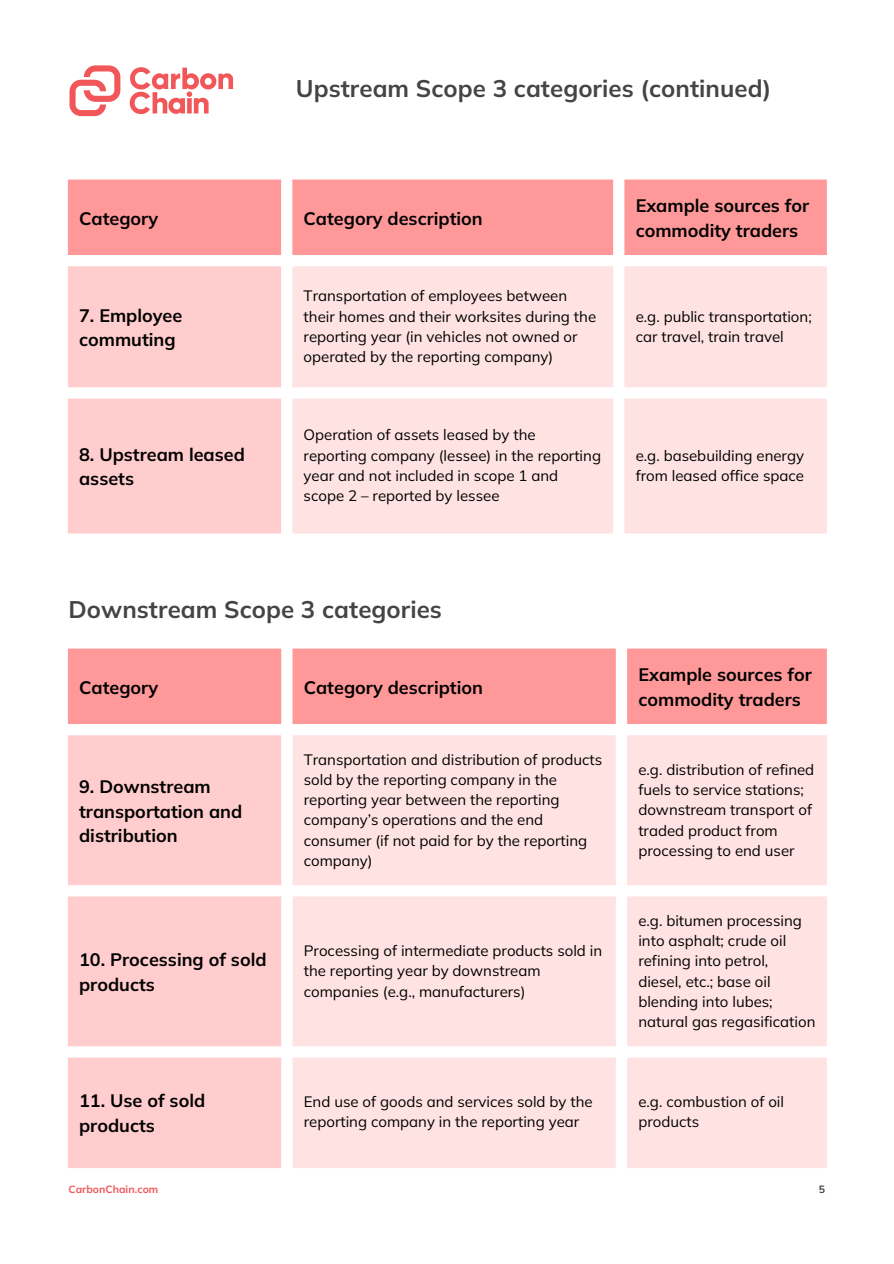
<style>
.page{position:relative;width:894px;height:1264px;background:#fff}
.page>*{position:absolute;margin:0;border:0;box-sizing:border-box;transform-origin:0 0}
.t1{font:700 24px "Mulish";letter-spacing:.005em;color:#444}
.t2{font:700 18px/24.8px "Mulish";color:#000}
.t3{font:15px/20.2px "Mulish";color:#000}
.t4{font:700 10.5px "Mulish";letter-spacing:.005em;color:#f15859}
.t5{font:700 10.5px "Mulish";color:#444}
</style>
<div class="page">
<div style="left:68px;top:179px;width:758px;height:76px;background:#f99"></div>
<div style="left:68px;top:266px;width:213px;height:267px;background:#ffcdcd"></div>
<div style="left:292px;top:266px;width:534px;height:267px;background:#ffe3e3"></div>
<svg style="left:130px;top:67px;width:103px;height:47px"></svg>
<svg style="left:69px;top:65px;width:51px;height:51px"></svg>
<div style="left:68px;top:648px;width:758px;height:76px;background:#f99"></div>
<div style="left:68px;top:735px;width:213px;height:433px;background:#ffcdcd"></div>
<svg style="left:292px;top:735px;width:534px;height:433px;background:#ffe5e5"></svg>
<h1 class="t1" style="left:296px;top:73px;width:476px">Upstream Scope 3 categories (continued)</h1>
<p class="t2" style="left:79px;top:205px;width:80px">Category</p>
<p class="t2" style="left:303px;top:205px;width:181px">Category description</p>
<p class="t2" style="left:79px;top:302px;width:105px">7. Employee commuting</p>
<p class="t2" style="left:79px;top:441px;width:167px">8. Upstream leased assets</p>
<p class="t3" style="left:303px;top:285px;width:294px">Transportation of employees between their homes and their worksites during the reporting year (in vehicles not owned or operated by the reporting company)</p>
<p class="t3" style="left:303px;top:424px;width:299px">Operation of assets leased by the reporting company (lessee) in the reporting year and not included in scope 1 and scope 2 – reported by lessee</p>
<p class="t2" style="left:635px;top:193px;width:175px">Example sources for commodity traders</p>
<p class="t3" style="left:635px;top:306px;width:177px">e.g. public transportation; car travel, train travel</p>
<p class="t3" style="left:635px;top:445px;width:170px">e.g. basebuilding energy from leased office space</p>
<h1 class="t1" style="left:68px;top:594px;width:375px">Downstream Scope 3 categories</h1>
<p class="t2" style="left:79px;top:674px;width:80px">Category</p>
<p class="t2" style="left:304px;top:674px;width:181px">Category description</p>
<p class="t2" style="left:638px;top:662px;width:175px">Example sources for commodity traders</p>
<p class="t2" style="left:79px;top:773px;width:165px">9. Downstream transportation and distribution</p>
<p class="t3" style="left:304px;top:748px;width:300px">Transportation and distribution of products sold by the reporting company in the reporting year between the reporting company’s operations and the end consumer (if not paid for by the reporting company)</p>
<p class="t3" style="left:638px;top:759px;width:177px">e.g. distribution of refined fuels to service stations; downstream transport of traded product from processing to end user</p>
<p class="t2" style="left:79px;top:947px;width:189px">10. Processing of sold products</p>
<p class="t3" style="left:304px;top:940px;width:300px">Processing of intermediate products sold in the reporting year by downstream companies (e.g., manufacturers)</p>
<p class="t3" style="left:638px;top:909px;width:179px">e.g. bitumen processing into asphalt; crude oil refining into petrol,<br>diesel, etc.; base oil blending into lubes; natural gas regasification</p>
<p class="t2" style="left:79px;top:1087px;width:127px">11. Use of sold products</p>
<p class="t3" style="left:304px;top:1091px;width:290px">End use of goods and services sold by the reporting company in the reporting year</p>
<p class="t3" style="left:638px;top:1091px;width:147px">e.g. combustion of oil products</p>
<p class="t4" style="left:68px;top:1182px;width:91px">CarbonChain.com</p>
<p class="t5" style="left:818px;top:1182px;width:8px">5</p>
</div>
